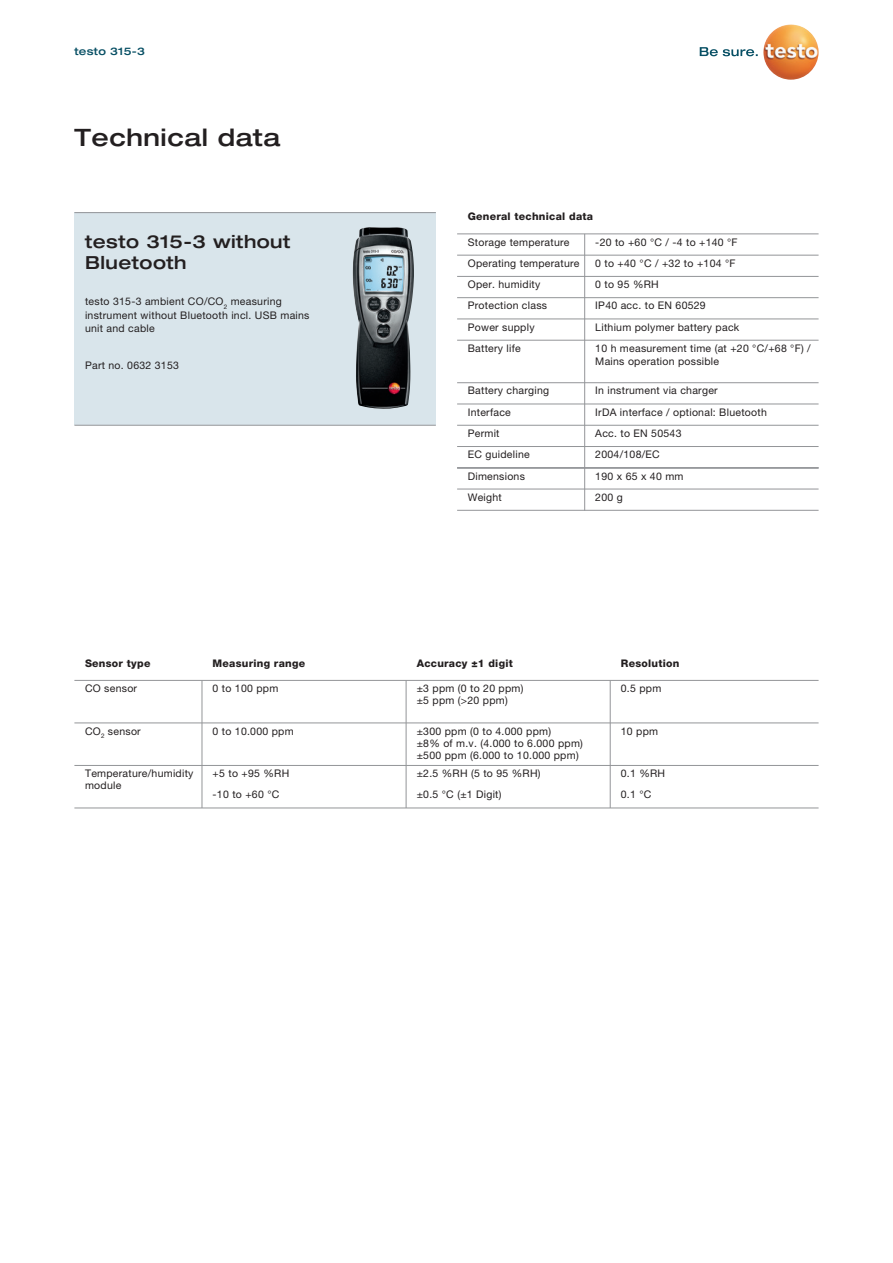
<style>
.page{position:relative;width:893px;height:1263px;background:#fff}
.page>*{position:absolute;margin:0;border:0;box-sizing:border-box;transform-origin:0 0}
.t1{font:500 expanded 24px "Helvetica Neue LTW1 G";letter-spacing:.025em;color:#231f20}
.t2{font:500 expanded 18px/21px "Helvetica Neue LTW1 G";letter-spacing:.025em;color:#231f20}
.t3{font:10.5px/12px "Helvetica Neue LTW1 G";letter-spacing:.025em;color:#231f20}
.t4{font:800 10.5px "Helvetica Neue LTW1 G";letter-spacing:.025em;color:#231f20}
.t5{font:500 expanded 10.5px "Helvetica Neue LTW1 G";letter-spacing:.025em;color:#074f64}
</style>
<div class="page">
<div style="left:74px;top:213px;width:362px;height:212px;background:#d9e5eb"></div>
<hr style="left:74px;top:212px;width:362px;height:1px;background:#939598">
<hr style="left:74px;top:425px;width:362px;height:1px;background:#939598">
<img style="left:353px;top:227px;width:61px;height:182px">
<svg style="left:700px;top:47px;width:58px;height:9px"></svg>
<img style="left:763px;top:24px;width:56px;height:56px;border-radius:28px">
<hr style="left:457px;top:510px;width:362px;height:1px;background:#939598">
<hr style="left:457px;top:233px;width:362px;height:1px;background:#939598">
<hr style="left:457px;top:255px;width:362px;height:1px;background:#939598">
<hr style="left:457px;top:276px;width:362px;height:1px;background:#939598">
<hr style="left:457px;top:297px;width:362px;height:1px;background:#939598">
<hr style="left:457px;top:382px;width:362px;height:1px;background:#939598">
<hr style="left:457px;top:404px;width:362px;height:1px;background:#939598">
<hr style="left:457px;top:425px;width:362px;height:1px;background:#939598">
<hr style="left:457px;top:446px;width:362px;height:1px;background:#939598">
<hr style="left:457px;top:319px;width:362px;height:1px;background:#939598">
<hr style="left:457px;top:340px;width:362px;height:1px;background:#939598">
<hr style="left:584px;top:234px;width:1px;height:277px;background:#939598">
<hr style="left:457px;top:468px;width:362px;height:1px;background:#939598">
<hr style="left:457px;top:489px;width:362px;height:1px;background:#939598">
<hr style="left:74px;top:680px;width:745px;height:1px;background:#939598">
<hr style="left:202px;top:680px;width:1px;height:43px;background:#939598">
<hr style="left:406px;top:680px;width:1px;height:43px;background:#939598">
<hr style="left:610px;top:680px;width:1px;height:43px;background:#939598">
<hr style="left:74px;top:722px;width:745px;height:1px;background:#939598">
<hr style="left:202px;top:723px;width:1px;height:42px;background:#939598">
<hr style="left:406px;top:723px;width:1px;height:42px;background:#939598">
<hr style="left:610px;top:723px;width:1px;height:42px;background:#939598">
<hr style="left:74px;top:765px;width:745px;height:1px;background:#939598">
<hr style="left:202px;top:765px;width:1px;height:43px;background:#939598">
<hr style="left:406px;top:765px;width:1px;height:43px;background:#939598">
<hr style="left:610px;top:765px;width:1px;height:43px;background:#939598">
<hr style="left:74px;top:807px;width:745px;height:1px;background:#939598">
<hr style="left:457px;top:467px;width:362px;height:1px;background:#939598">
<p class="t5" style="left:74px;top:44px;width:72px">testo 315-3</p>
<h1 class="t1" style="left:74px;top:122px;width:208px">Technical data</h1>
<h2 class="t2" style="left:85px;top:230px;width:207px">testo 315-3 without<br>Bluetooth</h2>
<p class="t3" style="left:85px;top:295px;width:226px;line-height:13.5px">testo 315-3 ambient CO/CO<sub>2</sub> measuring instrument without Bluetooth incl. USB mains unit and cable</p>
<p class="t3" style="left:85px;top:359px;width:95px">Part no. 0632 3153</p>
<p class="t4" style="left:468px;top:210px;width:127px">General technical data</p>
<p class="t3" style="left:468px;top:236px;width:103px">Storage temperature</p>
<p class="t3" style="left:595px;top:236px;width:144px">-20 to +60 °C / -4 to +140 °F</p>
<p class="t3" style="left:468px;top:257px;width:113px">Operating temperature</p>
<p class="t3" style="left:595px;top:257px;width:142px">0 to +40 °C / +32 to +104 °F</p>
<p class="t3" style="left:468px;top:278px;width:74px">Oper. humidity</p>
<p class="t3" style="left:595px;top:278px;width:65px">0 to 95 %RH</p>
<p class="t3" style="left:468px;top:300px;width:81px">Protection class</p>
<p class="t3" style="left:595px;top:300px;width:112px">IP40 acc. to EN 60529</p>
<p class="t3" style="left:468px;top:321px;width:68px">Power supply</p>
<p class="t3" style="left:595px;top:321px;width:146px">Lithium polymer battery pack</p>
<p class="t3" style="left:468px;top:342px;width:55px">Battery life</p>
<p class="t3" style="left:595px;top:341px;width:217px;line-height:13.5px">10 h measurement time (at +20 °C/+68 °F) /<br>Mains operation possible</p>
<p class="t3" style="left:468px;top:385px;width:83px">Battery charging</p>
<p class="t3" style="left:595px;top:385px;width:124px">In instrument via charger</p>
<p class="t3" style="left:468px;top:406px;width:45px">Interface</p>
<p class="t3" style="left:595px;top:406px;width:173px">IrDA interface / optional: Bluetooth</p>
<p class="t3" style="left:468px;top:427px;width:33px">Permit</p>
<p class="t3" style="left:595px;top:427px;width:88px">Acc. to EN 50543</p>
<p class="t3" style="left:468px;top:448px;width:64px">EC guideline</p>
<p class="t3" style="left:595px;top:448px;width:66px">2004/108/EC</p>
<p class="t3" style="left:468px;top:470px;width:59px">Dimensions</p>
<p class="t3" style="left:595px;top:470px;width:90px">190 x 65 x 40 mm</p>
<p class="t3" style="left:468px;top:491px;width:36px">Weight</p>
<p class="t3" style="left:595px;top:491px;width:29px">200 g</p>
<p class="t4" style="left:85px;top:657px;width:67px">Sensor type</p>
<p class="t4" style="left:213px;top:657px;width:94px">Measuring range</p>
<p class="t4" style="left:417px;top:657px;width:98px">Accuracy ±1 digit</p>
<p class="t4" style="left:621px;top:657px;width:60px">Resolution</p>
<p class="t3" style="left:85px;top:682px;width:54px">CO sensor</p>
<p class="t3" style="left:213px;top:682px;width:67px">0 to 100 ppm</p>
<p class="t3" style="left:417px;top:682px;width:108px">±3 ppm (0 to 20 ppm) ±5 ppm (&gt;20 ppm)</p>
<p class="t3" style="left:621px;top:682px;width:42px">0.5 ppm</p>
<p class="t3" style="left:85px;top:725px;width:57px">CO<sub>2</sub> sensor</p>
<p class="t3" style="left:213px;top:725px;width:83px">0 to 10.000 ppm</p>
<p class="t3" style="left:417px;top:725px;width:168px">±300 ppm (0 to 4.000 ppm)<br>±8% of m.v. (4.000 to 6.000 ppm) ±500 ppm (6.000 to 10.000 ppm)</p>
<p class="t3" style="left:621px;top:725px;width:39px">10 ppm</p>
<p class="t3" style="left:85px;top:767px;width:110px">Temperature/humidity module</p>
<p class="t3" style="left:213px;top:767px;width:78px">+5 to +95 %RH</p>
<p class="t3" style="left:417px;top:767px;width:125px">±2.5 %RH (5 to 95 %RH)</p>
<p class="t3" style="left:621px;top:767px;width:46px">0.1 %RH</p>
<p class="t3" style="left:213px;top:789px;width:68px">-10 to +60 °C</p>
<p class="t3" style="left:417px;top:789px;width:86px">±0.5 °C (±1 Digit)</p>
<p class="t3" style="left:621px;top:789px;width:32px">0.1 °C</p>
</div>
